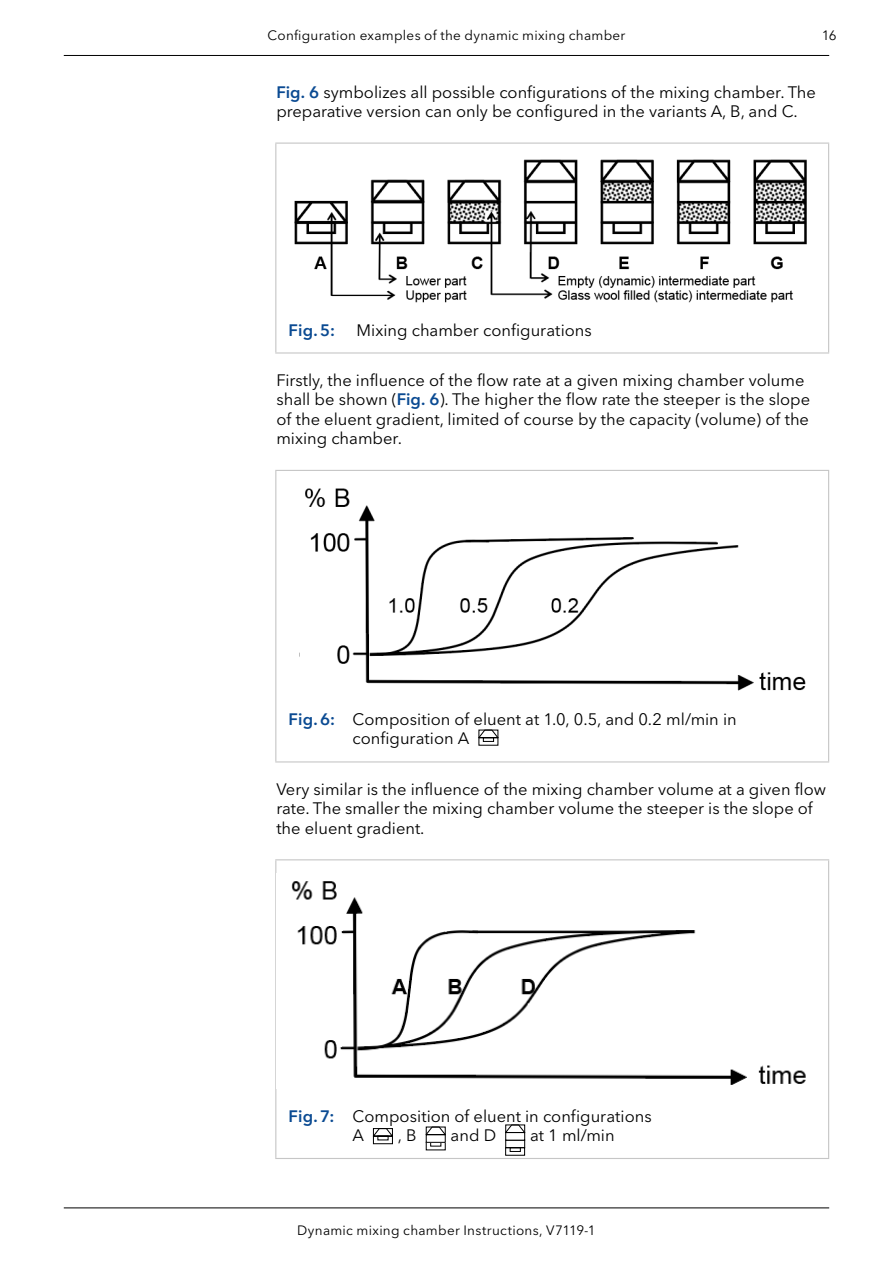
<style>
.page{position:relative;width:893px;height:1263px;background:#fff}
.page>*{position:absolute;margin:0;border:0;box-sizing:border-box;transform-origin:0 0}
.t1{font:16.5px/19.5px "Avenir Next W1 G";color:#000}
.t2{font:600 16.5px "Avenir Next W1 G";color:#0a4a92}
.t3{font:13.5px "Avenir Next W1 G";letter-spacing:.02em;color:#000}
.s1{font-weight:600;color:#0a4a92}
</style>
<div class="page">
<hr style="left:275px;top:144px;width:1px;height:208px;background:#c6c6c6">
<hr style="left:275px;top:143px;width:554px;height:1px;background:#c6c6c6">
<hr style="left:828px;top:144px;width:1px;height:208px;background:#c6c6c6">
<hr style="left:275px;top:352px;width:554px;height:2px;background:#c6c6c6">
<img style="left:294px;top:159px;width:513px;height:144px">
<hr style="left:275px;top:471px;width:1px;height:290px;background:#c6c6c6">
<hr style="left:275px;top:470px;width:554px;height:1px;background:#c6c6c6">
<hr style="left:828px;top:471px;width:1px;height:290px;background:#c6c6c6">
<hr style="left:275px;top:761px;width:554px;height:1px;background:#c6c6c6">
<img style="left:299px;top:488px;width:507px;height:203px">
<svg style="left:478px;top:729px;width:21px;height:17px"></svg>
<div style="left:478px;top:729px;width:20px;height:9px;border:1px solid #000"></div>
<hr style="left:275px;top:860px;width:1px;height:298px;background:#c6c6c6">
<hr style="left:275px;top:859px;width:554px;height:1px;background:#c6c6c6">
<hr style="left:828px;top:860px;width:1px;height:298px;background:#c6c6c6">
<hr style="left:275px;top:1158px;width:554px;height:1px;background:#c6c6c6">
<img style="left:291px;top:881px;width:515px;height:204px">
<svg style="left:372px;top:1128px;width:21px;height:17px"></svg>
<div style="left:373px;top:1128px;width:20px;height:9px;border:1px solid #000"></div>
<div style="left:426px;top:1134px;width:20px;height:9px;border:1px solid #000"></div>
<svg style="left:425px;top:1126px;width:21px;height:10px"></svg>
<div style="left:426px;top:1126px;width:20px;height:9px;border:1px solid #000"></div>
<div style="left:505px;top:1139px;width:20px;height:9px;border:1px solid #000"></div>
<div style="left:505px;top:1132px;width:20px;height:8px;border:1px solid #000"></div>
<svg style="left:505px;top:1124px;width:21px;height:10px"></svg>
<div style="left:505px;top:1147px;width:20px;height:9px;border:1px solid #000"></div>
<div style="left:510px;top:1147px;width:11px;height:5px;border:1px solid #000"></div>
<div style="left:505px;top:1124px;width:20px;height:9px;border:1px solid #000"></div>
<hr style="left:64px;top:55px;width:765px;height:1px;background:#000">
<hr style="left:64px;top:1207px;width:765px;height:1px;background:#000">
<p class="t3" style="left:268px;top:27px;width:359px">Configuration examples of the dynamic mixing chamber</p>
<p class="t3" style="left:822px;top:27px;width:17px">16</p>
<p class="t1" style="left:276px;top:82px;width:541px"><span class="s1">Fig. 6</span> symbolizes all possible configurations of the mixing chamber. The preparative version can only be configured in the variants A, B, and C.</p>
<p class="t2" style="left:289px;top:320px;width:48px">Fig.5:</p>
<p class="t1" style="left:356px;top:320px;width:237px">Mixing chamber configurations</p>
<p class="t1" style="left:276px;top:370px;width:535px">Firstly, the influence of the flow rate at a given mixing chamber volume shall be shown (<span class="s1">Fig. 6</span>). The higher the flow rate the steeper is the slope of the eluent gradient, limited of course by the capacity (volume) of the mixing chamber.</p>
<p class="t1" style="left:352px;top:709px;width:386px;text-indent:-64px"><span class="s1">Fig.6:</span> Composition of eluent at 1.0, 0.5, and 0.2 ml/min in configuration A</p>
<p class="t1" style="left:276px;top:779px;width:551px">Very similar is the influence of the mixing chamber volume at a given flow rate. The smaller the mixing chamber volume the steeper is the slope of the eluent gradient.</p>
<p class="t1" style="left:352px;top:1106px;width:301px;text-indent:-64px"><span class="s1">Fig.7:</span> Composition of eluent in configurations<br>A</p>
<p class="t1" style="left:398px;top:1126px;width:20px">, B</p>
<p class="t1" style="left:451px;top:1126px;width:47px">and D</p>
<p class="t1" style="left:530px;top:1126px;width:86px">at 1 ml/min</p>
<p class="t3" style="left:297px;top:1222px;width:300px">Dynamic mixing chamber Instructions, V7119-1</p>
</div>
